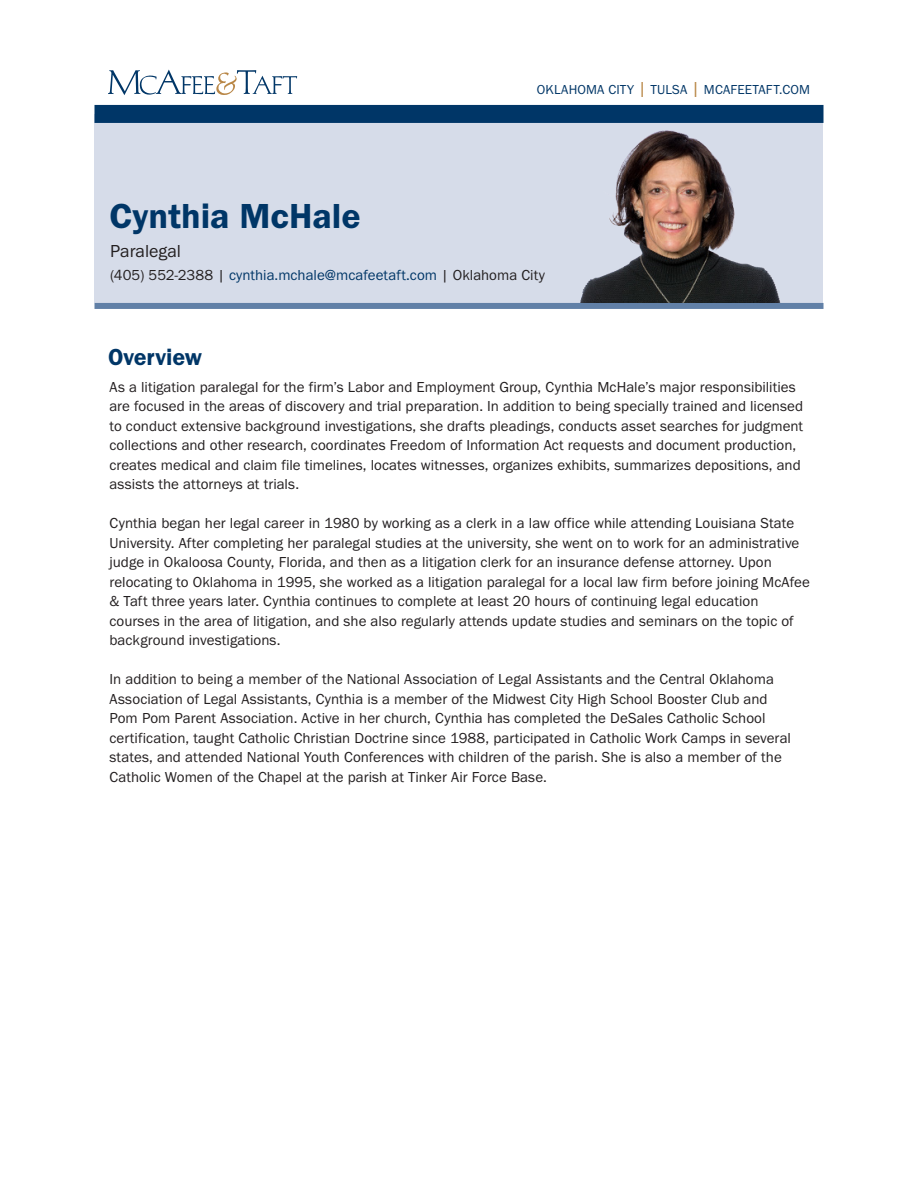
<style>
.page{position:relative;width:918px;height:1188px;background:#fff}
.page>*{position:absolute;margin:0;border:0;box-sizing:border-box;transform-origin:0 0}
.Name{font:36px "Franklin Gothic URW Dem";color:#003667}
.Section_Head{font:24px "Franklin Gothic URW Dem";letter-spacing:-.005em;color:#003667}
.t1{font:18px "Franklin Gothic URW Boo";color:#231f20}
.Body_text{font:15px/19.5px "Franklin Gothic URW Boo";color:#231f20}
.Contact_info{font:15px "Franklin Gothic URW Boo";color:#003667}
.t2{font:13.5px "Franklin Gothic URW Boo";letter-spacing:.01em;color:#003667}
.s1{font-size:18px;color:#b98747}
.s2{color:#231f20}
</style>
<div class="page">
<div style="left:94px;top:115px;width:730px;height:188px;background:#d6dce9"></div>
<svg style="left:108px;top:70px;width:189px;height:25px"></svg>
<div style="left:94px;top:105px;width:730px;height:18px;background:#003667"></div>
<div style="left:94px;top:303px;width:730px;height:6px;background:#6180a7"></div>
<img style="left:580px;top:130px;width:201px;height:173px">
<p class="t2" style="left:537px;top:81px;width:275px">OKLAHOMA CITY <span class="s1">|</span> TULSA <span class="s1">|</span> MCAFEETAFT.COM</p>
<p class="Name" style="left:110px;top:194px;width:253px">Cynthia McHale</p>
<p class="t1" style="left:110px;top:240px;width:72px">Paralegal</p>
<p class="Contact_info" style="left:110px;top:265px;width:436px"><span class="s2">(405) 552-2388 |</span> cynthia.mchale@mcafeetaft.com <span class="s2">| Oklahoma City</span></p>
<p class="Section_Head" style="left:108px;top:343px;width:96px">Overview</p>
<p class="Body_text" style="left:110px;top:377px;width:695px">As a litigation paralegal for the firm’s Labor and Employment Group, Cynthia McHale’s major responsibilities are focused in the areas of discovery and trial preparation. In addition to being specially trained and licensed to conduct extensive background investigations, she drafts pleadings, conducts asset searches for judgment collections and other research, coordinates Freedom of Information Act requests and document production, creates medical and claim file timelines, locates witnesses, organizes exhibits, summarizes depositions, and assists the attorneys at trials.</p>
<p class="Body_text" style="left:110px;top:513px;width:702px">Cynthia began her legal career in 1980 by working as a clerk in a law office while attending Louisiana State University. After completing her paralegal studies at the university, she went on to work for an administrative judge in Okaloosa County, Florida, and then as a litigation clerk for an insurance defense attorney. Upon relocating to Oklahoma in 1995, she worked as a litigation paralegal for a local law firm before joining McAfee &amp; Taft three years later. Cynthia continues to complete at least 20 hours of continuing legal education courses in the area of litigation, and she also regularly attends update studies and seminars on the topic of background investigations.</p>
<p class="Body_text" style="left:110px;top:669px;width:683px">In addition to being a member of the National Association of Legal Assistants and the Central Oklahoma Association of Legal Assistants, Cynthia is a member of the Midwest City High School Booster Club and Pom Pom Parent Association. Active in her church, Cynthia has completed the DeSales Catholic School certification, taught Catholic Christian Doctrine since 1988, participated in Catholic Work Camps in several states, and attended National Youth Conferences with children of the parish. She is also a member of the Catholic Women of the Chapel at the parish at Tinker Air Force Base.</p>
</div>
